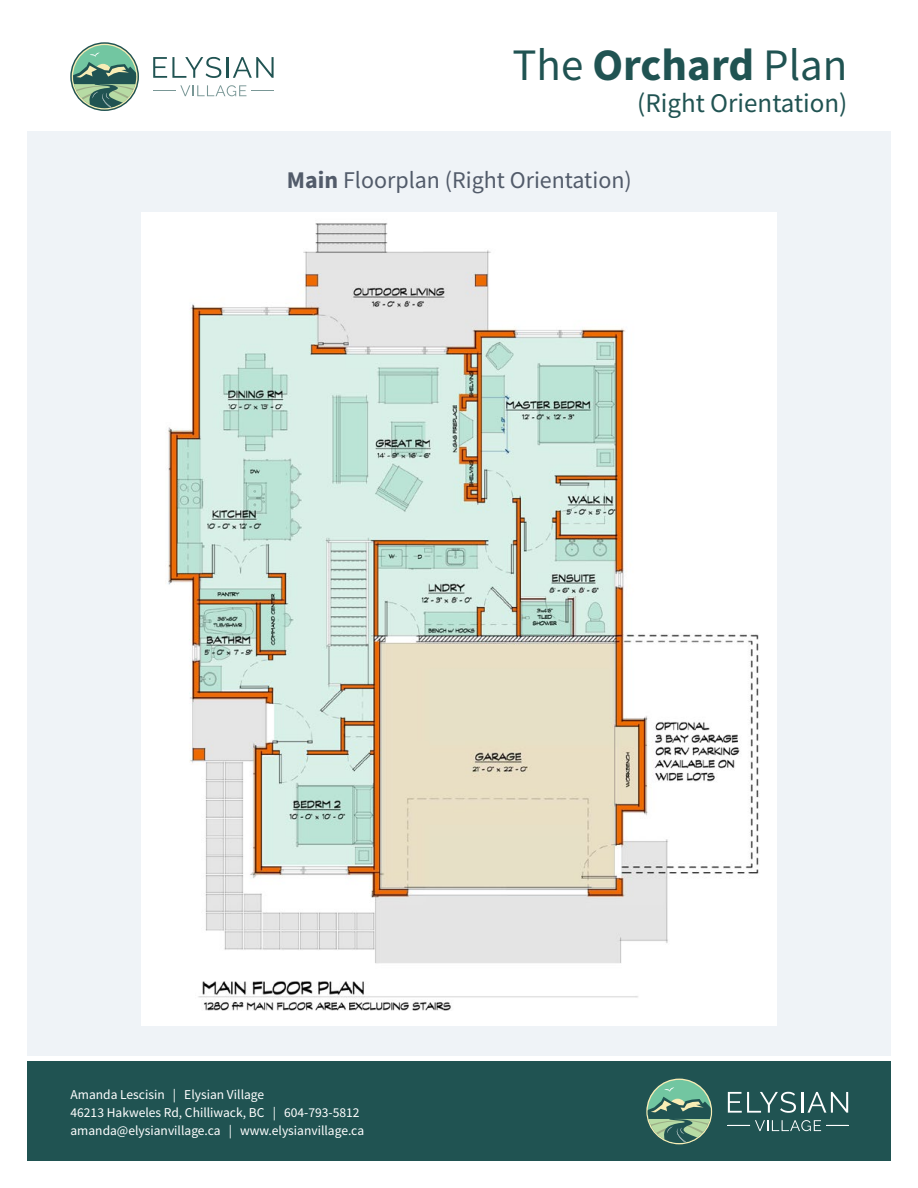
<style>
.page{position:relative;width:918px;height:1188px;background:#fff}
.page>*{position:absolute;margin:0;border:0;box-sizing:border-box;transform-origin:0 0}
.t1{font:45px "Source Sans Pro";color:#205352}
.t2{font:27px "Source Sans Pro";color:#205352}
.t3{font:24px "Source Sans Pro";color:#525b6a}
.t4{font:13.5px/18px "Source Sans Pro";color:#fff}
.s1{font-weight:700}
</style>
<div class="page">
<div style="left:27px;top:1062px;width:864px;height:99px;background:#205352"></div>
<svg style="left:646px;top:1078px;width:67px;height:67px"></svg>
<svg style="left:728px;top:1092px;width:68px;height:21px"></svg>
<hr style="left:801px;top:1092px;width:2px;height:21px;background:#fff">
<svg style="left:807px;top:1092px;width:41px;height:21px"></svg>
<svg style="left:728px;top:1120px;width:120px;height:11px"></svg>
<svg style="left:70px;top:42px;width:69px;height:69px"></svg>
<svg style="left:153px;top:57px;width:68px;height:21px"></svg>
<hr style="left:226px;top:57px;width:2px;height:21px;background:#205352">
<svg style="left:233px;top:57px;width:41px;height:21px"></svg>
<svg style="left:153px;top:85px;width:93px;height:11px"></svg>
<svg style="left:252px;top:90px;width:22px;height:1px"></svg>
<hr style="left:27px;top:137px;width:864px;height:1px;background:#d1d3d4">
<div style="left:28px;top:132px;width:863px;height:924px;background:#eff3f7"></div>
<img style="left:141px;top:212px;width:636px;height:813px">
<h1 class="t1" style="left:512px;top:36px;width:337px">The <span class="s1">Orchard</span> Plan</h1>
<h2 class="t2" style="left:637px;top:86px;width:212px">(Right Orientation)</h2>
<h3 class="t3" style="left:287px;top:165px;width:346px"><span class="s1">Main</span> Floorplan (Right Orientation)</h3>
<p class="t4" style="left:70px;top:1085px;width:295px">Amanda Lescisin | Elysian Village<br>46213 Hakweles Rd, Chilliwack, BC | 604-793-5812 amanda@elysianvillage.ca | www.elysianvillage.ca</p>
</div>
